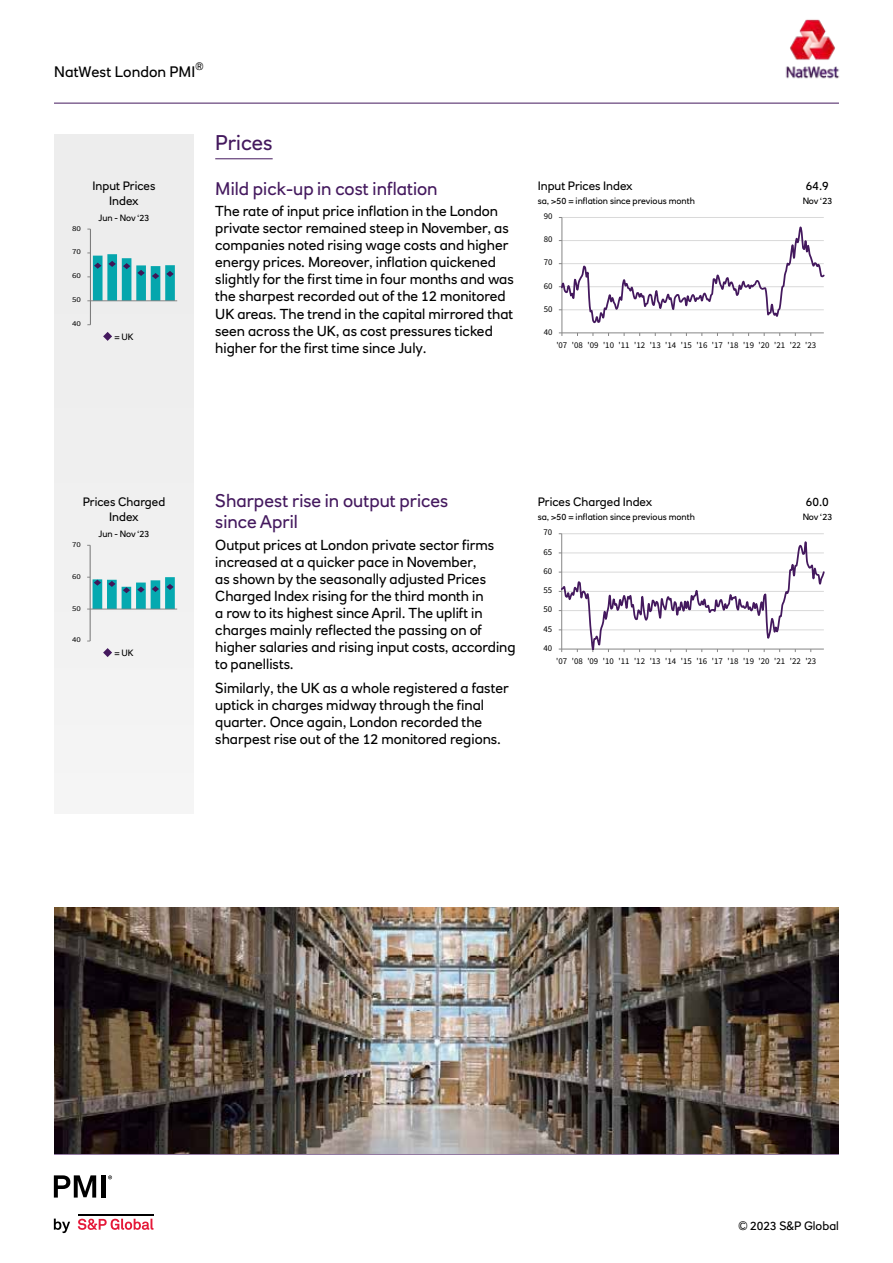
<style>
.page{position:relative;width:893px;height:1263px;background:#fff}
.page>*{position:absolute;margin:0;border:0;box-sizing:border-box;transform-origin:0 0}
.Section_header{font:21px "RN House Sans";color:#44195e}
.Body_subheader{font:18px/21.6px "RN House Sans";color:#44195e}
.t1{font:15px "RN House Sans";letter-spacing:.005em;color:#000}
.Body_copy{font:14.25px/17.1px "RN House Sans";color:#000}
.Bar_title{font:12px/14.4px "RN House Sans";color:#000;text-align:center}
.Chart_title{font:12px "RN House Sans";color:#000}
.Latest_figure{font:12px "RN House Sans";color:#000}
.t2{font:10.5px "RN House Sans";color:#000}
.Axis_title{font:9px "RN House Sans";color:#000}
.Last_six_months{font:9px "RN House Sans";color:#000}
.Latest_month{font:9px "RN House Sans";letter-spacing:-.02em;color:#000}
.t3{font:8.85px "Source Sans Pro";letter-spacing:-.005em;color:#000}
.t4{font:7.5px "Source Sans Pro";letter-spacing:.005em;color:#000;scale:1.21 1}
.t5{font:7.35px "Source Sans Pro";letter-spacing:.005em;color:#000;scale:1.2 1}
</style>
<div class="page">
<hr style="left:54px;top:103px;width:785px;height:1px;background:#44195e">
<hr style="left:54px;top:1154px;width:785px;height:1px;background:#44195e">
<img style="left:785px;top:19px;width:55px;height:60px">
<svg style="left:54px;top:1218px;width:16px;height:15px"></svg>
<svg style="left:78px;top:1218px;width:75px;height:12px"></svg>
<hr style="left:78px;top:1213px;width:75px;height:2px;background:#000">
<svg style="left:54px;top:1175px;width:42px;height:22px"></svg>
<div style="left:101px;top:1175px;width:5px;height:22px;background:#000"></div>
<svg style="left:108px;top:1175px;width:4px;height:4px"></svg>
<div style="left:54px;top:134px;width:140px;height:680px;background:#ededed"></div>
<hr style="left:215px;top:159px;width:58px;height:1px;background:#44195e">
<hr style="left:562px;top:217px;width:262px;height:1px;background:#d9d9d9">
<hr style="left:562px;top:217px;width:1px;height:116px;background:#868686">
<hr style="left:562px;top:333px;width:262px;height:1px;background:#868686">
<svg style="left:559px;top:224px;width:265px;height:101px"></svg>
<hr style="left:90px;top:229px;width:1px;height:96px;background:#868686">
<hr style="left:90px;top:301px;width:87px;height:1px;background:#868686">
<svg style="left:87px;top:253px;width:88px;height:49px"></svg>
<hr style="left:562px;top:533px;width:262px;height:1px;background:#d9d9d9">
<hr style="left:561px;top:534px;width:1px;height:115px;background:#868686">
<svg style="left:559px;top:541px;width:265px;height:111px"></svg>
<hr style="left:90px;top:545px;width:1px;height:96px;background:#868686">
<hr style="left:90px;top:609px;width:87px;height:1px;background:#868686">
<svg style="left:87px;top:577px;width:88px;height:33px"></svg>
<img style="left:54px;top:907px;width:785px;height:247px">
<svg style="left:103px;top:332px;width:9px;height:9px"></svg>
<svg style="left:103px;top:648px;width:9px;height:9px"></svg>
<p class="t2" style="left:196px;top:59px;width:10px">®</p>
<p class="t1" style="left:54px;top:63px;width:143px">NatWest London PMI</p>
<p class="t4" style="left:72px;top:223px;width:9px">80</p>
<p class="t4" style="left:72px;top:247px;width:9px">70</p>
<p class="t4" style="left:72px;top:271px;width:9px">60</p>
<p class="t4" style="left:72px;top:295px;width:9px">50</p>
<p class="t4" style="left:72px;top:319px;width:9px">40</p>
<p class="Bar_title" style="left:93px;top:179px;width:64px">Input Prices<br>Index</p>
<p class="Last_six_months" style="left:98px;top:212px;width:53px">Jun - Nov ‘23</p>
<p class="Last_six_months" style="left:114px;top:331px;width:21px">= UK</p>
<p class="Section_header" style="left:215px;top:130px;width:59px">Prices</p>
<p class="Body_subheader" style="left:215px;top:177px;width:224px">Mild pick-up in cost inflation</p>
<p class="Body_copy" style="left:215px;top:202px;width:300px">The rate of input price inflation in the London private sector remained steep in November, as companies noted rising wage costs and higher energy prices. Moreover, inflation quickened slightly for the first time in four months and was the sharpest recorded out of the 12 monitored UK areas. The trend in the capital mirrored that seen across the UK, as cost pressures ticked higher for the first time since July.</p>
<p class="Chart_title" style="left:538px;top:178px;width:97px">Input Prices Index</p>
<p class="Axis_title" style="left:538px;top:195px;width:159px">sa, &gt;50 = inflation since previous month</p>
<p class="t3" style="left:544px;top:211px;width:10px">90</p>
<p class="t3" style="left:544px;top:234px;width:10px">80</p>
<p class="t3" style="left:544px;top:257px;width:10px">70</p>
<p class="t3" style="left:544px;top:280px;width:10px">60</p>
<p class="t3" style="left:544px;top:303px;width:10px">50</p>
<p class="t3" style="left:544px;top:326px;width:10px">40</p>
<p class="Latest_figure" style="left:806px;top:178px;width:25px">64.9</p>
<p class="Latest_month" style="left:803px;top:195px;width:31px">Nov ‘23</p>
<p class="t3" style="left:556px;top:340px;width:261px">'07 '08 '09 '10 '11 '12 '13 '14 '15 '16 '17 '18 '19 '20 '21 '22 '23</p>
<p class="Bar_title" style="left:83px;top:495px;width:84px">Prices Charged<br>Index</p>
<p class="t5" style="left:72px;top:540px;width:9px">70</p>
<p class="t5" style="left:72px;top:572px;width:9px">60</p>
<p class="t5" style="left:72px;top:603px;width:9px">50</p>
<p class="t5" style="left:72px;top:635px;width:9px">40</p>
<p class="Last_six_months" style="left:98px;top:528px;width:53px">Jun - Nov ‘23</p>
<p class="Last_six_months" style="left:114px;top:647px;width:21px">= UK</p>
<p class="Body_subheader" style="left:215px;top:489px;width:235px">Sharpest rise in output prices since April</p>
<p class="Body_copy" style="left:215px;top:536px;width:302px">Output prices at London private sector firms increased at a quicker pace in November,<br>as shown by the seasonally adjusted Prices Charged Index rising for the third month in<br>a row to its highest since April. The uplift in charges mainly reflected the passing on of higher salaries and rising input costs, according to panellists.</p>
<p class="Body_copy" style="left:215px;top:679px;width:295px">Similarly, the UK as a whole registered a faster uptick in charges midway through the final quarter. Once again, London recorded the sharpest rise out of the 12 monitored regions.</p>
<p class="Chart_title" style="left:538px;top:495px;width:116px">Prices Charged Index</p>
<p class="Axis_title" style="left:538px;top:511px;width:159px">sa, &gt;50 = inflation since previous month</p>
<p class="t3" style="left:544px;top:527px;width:10px">70</p>
<p class="t3" style="left:544px;top:546px;width:10px">65</p>
<p class="t3" style="left:544px;top:565px;width:10px">60</p>
<p class="t3" style="left:544px;top:585px;width:10px">55</p>
<p class="t3" style="left:544px;top:604px;width:10px">50</p>
<p class="t3" style="left:544px;top:623px;width:10px">45</p>
<p class="t3" style="left:544px;top:642px;width:10px">40</p>
<p class="Latest_figure" style="left:806px;top:495px;width:25px">60.0</p>
<p class="Latest_month" style="left:803px;top:511px;width:31px">Nov ‘23</p>
<p class="t3" style="left:556px;top:656px;width:262px">'07 '08 '09 '10 '11 '12 '13 '14 '15 '16 '17 '18 '19 '20 '21 '22 '23</p>
<p class="Bar_title" style="left:739px;top:1218px;width:102px">© 2023 S&amp;P Global</p>
</div>
